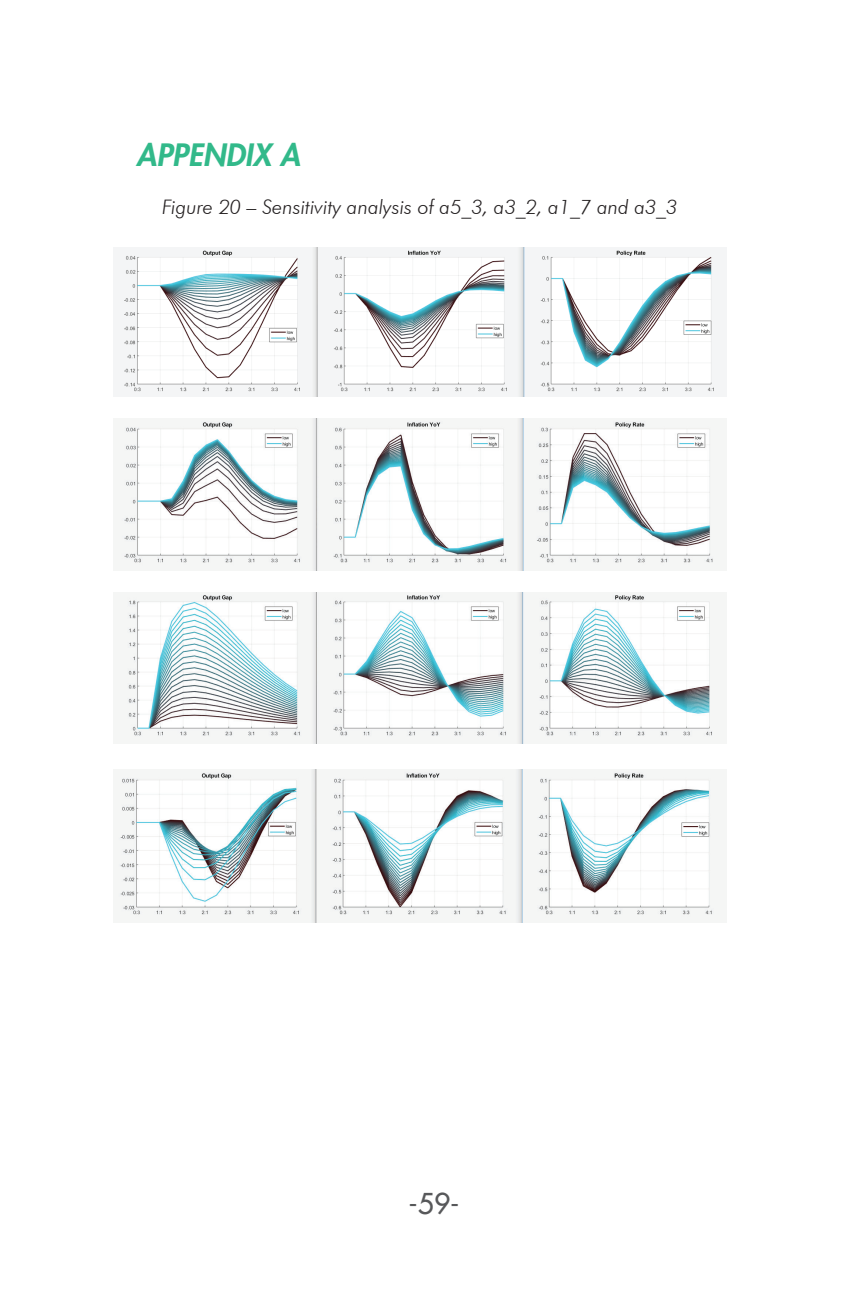
<style>
.page{position:relative;width:868px;height:1304px;background:#fff}
.page>*{position:absolute;margin:0;border:0;box-sizing:border-box;transform-origin:0 0}
.t1{font:italic 800 30px "Futura Std";color:#32b98a}
.t2{font:500 28px "Futura Std";color:#57585a}
.t3{font:italic 300 20px "Futura BT";color:#231f20}
</style>
<div class="page">
<img style="left:113px;top:247px;width:613px;height:149px">
<img style="left:121px;top:418px;width:593px;height:153px">
<img style="left:127px;top:592px;width:586px;height:152px">
<img style="left:118px;top:770px;width:596px;height:152px">
<h1 class="t1" style="left:136px;top:136px;width:166px">APPENDIX A</h1>
<p class="t3" style="left:162px;top:195px;width:517px">Figure 20 – Sensitivity analysis of a5_3, a3_2, a1_7 and a3_3</p>
<h2 class="t2" style="left:408px;top:1186px;width:52px">-59-</h2>
</div>
